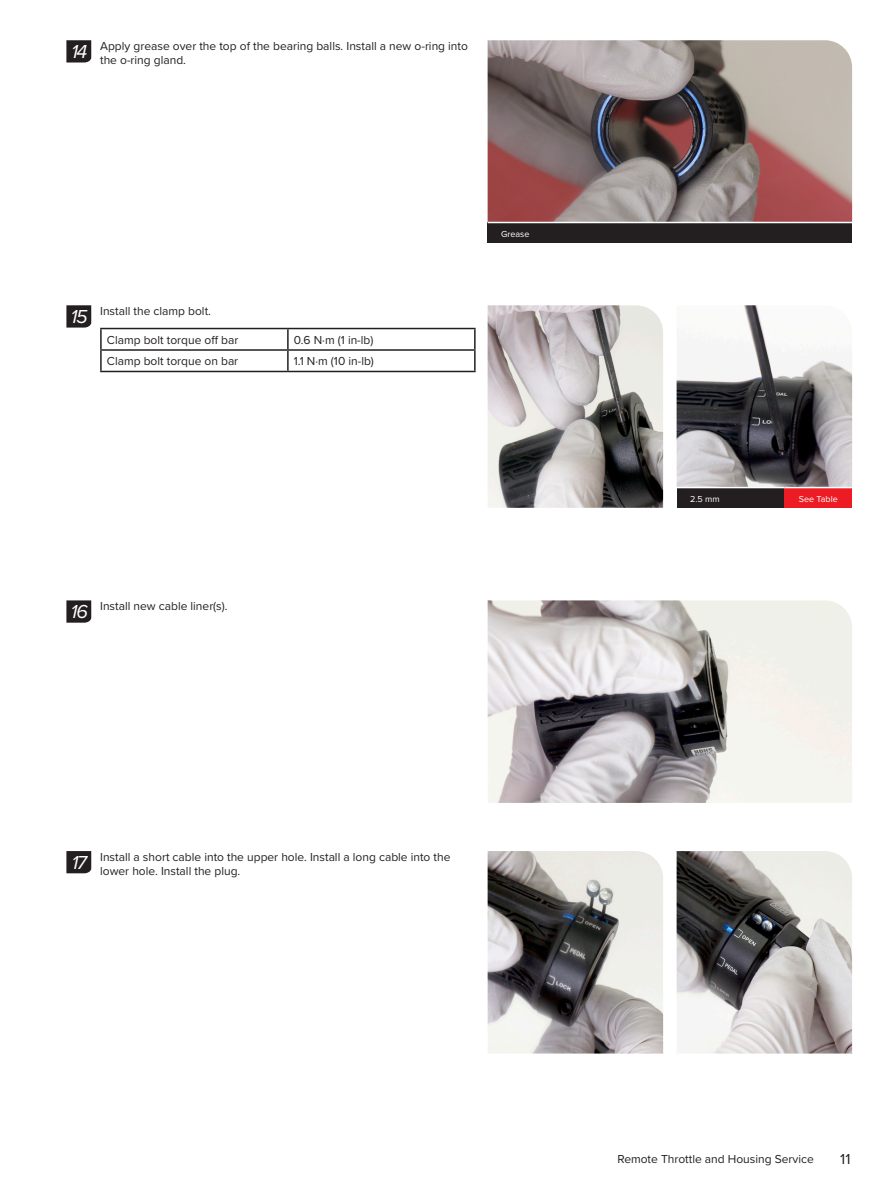
<style>
.page{position:relative;width:891px;height:1188px;background:#fff}
.page>*{position:absolute;margin:0;border:0;box-sizing:border-box;transform-origin:0 0}
.t1{font:italic 19.5px "Proxima Nova";letter-spacing:-.07em;color:#fff}
.t2{font:15px "Proxima Nova";color:#231f20}
.Normal_Text_-_Right_Indent_3_5{font:12px/14.4px "Proxima Nova";color:#231f20}
.Normal_Text_-_Full_Width{font:12px "Proxima Nova";color:#231f20}
.Picture_Caption_left{font:9px "Proxima Nova";color:#fff}
.Picture_Caption_center{font:9px "Proxima Nova";color:#fff}
</style>
<div class="page">
<hr style="left:100px;top:328px;width:188px;height:1px;background:#231f20">
<hr style="left:100px;top:329px;width:2px;height:20px;background:#231f20">
<hr style="left:288px;top:328px;width:188px;height:1px;background:#231f20">
<hr style="left:287px;top:329px;width:2px;height:20px;background:#231f20">
<hr style="left:474px;top:329px;width:2px;height:20px;background:#231f20">
<hr style="left:100px;top:349px;width:188px;height:2px;background:#231f20">
<hr style="left:100px;top:351px;width:2px;height:20px;background:#231f20">
<hr style="left:288px;top:349px;width:188px;height:2px;background:#231f20">
<hr style="left:287px;top:351px;width:2px;height:20px;background:#231f20">
<hr style="left:474px;top:351px;width:2px;height:20px;background:#231f20">
<hr style="left:100px;top:371px;width:188px;height:1px;background:#231f20">
<hr style="left:288px;top:371px;width:188px;height:1px;background:#231f20">
<div style="left:488px;top:223px;width:364px;height:20px;background:#231f20"></div>
<img style="left:488px;top:40px;width:364px;height:182px">
<svg style="left:66px;top:40px;width:25px;height:23px"></svg>
<svg style="left:66px;top:305px;width:25px;height:23px"></svg>
<div style="left:677px;top:488px;width:108px;height:20px;background:#231f20"></div>
<div style="left:785px;top:488px;width:67px;height:20px;background:#ed1c24"></div>
<img style="left:488px;top:305px;width:175px;height:203px">
<img style="left:677px;top:305px;width:175px;height:182px">
<img style="left:488px;top:600px;width:364px;height:203px">
<svg style="left:66px;top:600px;width:25px;height:23px"></svg>
<img style="left:488px;top:851px;width:175px;height:203px">
<img style="left:677px;top:851px;width:175px;height:203px">
<svg style="left:66px;top:851px;width:25px;height:22px"></svg>
<p class="t1" style="left:71px;top:37px;width:18px">14</p>
<p class="Normal_Text_-_Right_Indent_3_5" style="left:100px;top:38px;width:369px">Apply grease over the top of the bearing balls. Install a new o-ring into the o-ring gland.</p>
<p class="Picture_Caption_left" style="left:501px;top:227px;width:30px">Grease</p>
<p class="t1" style="left:71px;top:302px;width:18px">15</p>
<p class="Normal_Text_-_Right_Indent_3_5" style="left:100px;top:303px;width:112px">Install the clamp bolt.</p>
<p class="Normal_Text_-_Full_Width" style="left:107px;top:331px;width:133px">Clamp bolt torque off bar</p>
<p class="Normal_Text_-_Full_Width" style="left:294px;top:331px;width:81px">0.6 N∙m (1 in-lb)</p>
<p class="Normal_Text_-_Full_Width" style="left:107px;top:353px;width:133px">Clamp bolt torque on bar</p>
<p class="Normal_Text_-_Full_Width" style="left:294px;top:353px;width:82px">1.1 N∙m (10 in-lb)</p>
<p class="Picture_Caption_left" style="left:690px;top:492px;width:31px">2.5 mm</p>
<p class="Picture_Caption_center" style="left:799px;top:492px;width:41px">See Table</p>
<p class="t1" style="left:71px;top:597px;width:19px">16</p>
<p class="Normal_Text_-_Right_Indent_3_5" style="left:100px;top:598px;width:129px">Install new cable liner(s).</p>
<p class="t1" style="left:72px;top:848px;width:17px">17</p>
<p class="Normal_Text_-_Right_Indent_3_5" style="left:100px;top:849px;width:352px">Install a short cable into the upper hole. Install a long cable into the lower hole. Install the plug.</p>
<p class="Normal_Text_-_Right_Indent_3_5" style="left:617px;top:1151px;width:198px">Remote Throttle and Housing Service</p>
<p class="t2" style="left:840px;top:1148px;width:12px">11</p>
</div>
